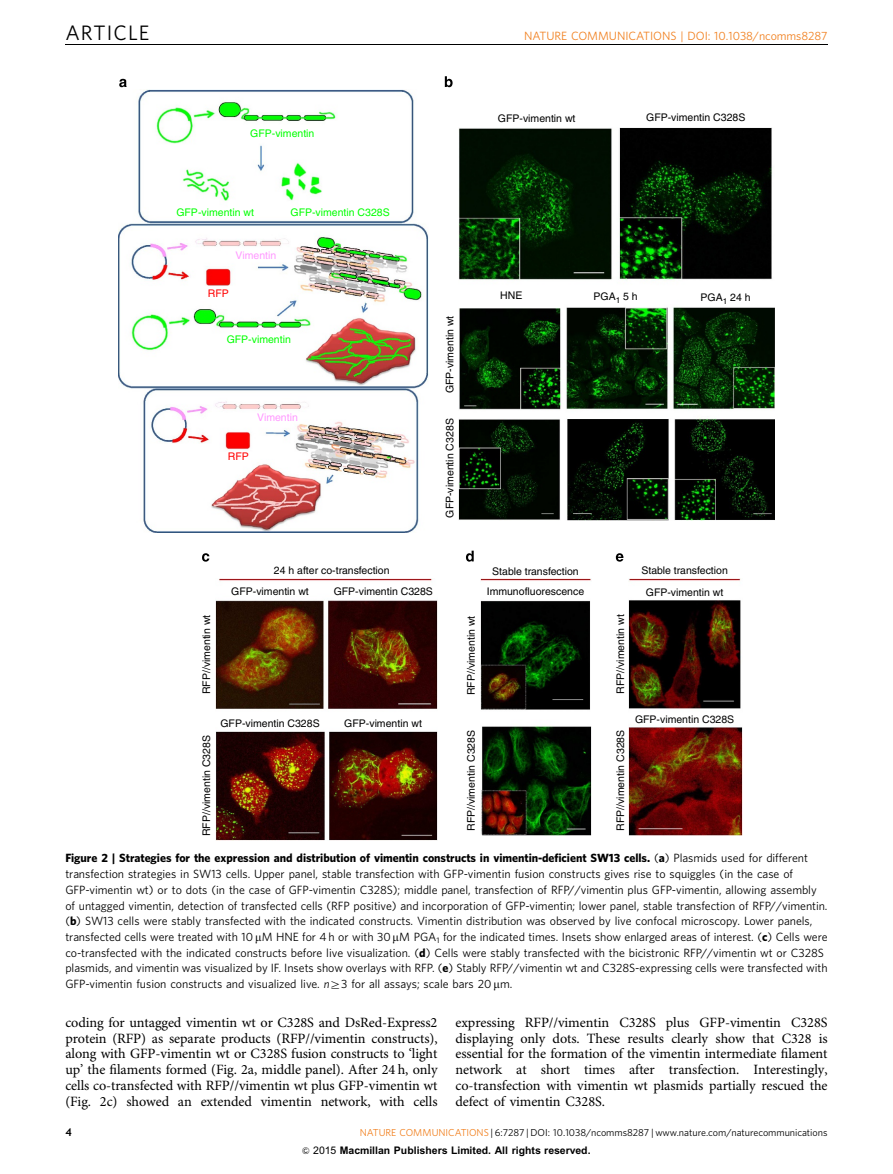
<style>
.page{position:relative;width:893px;height:1174px;background:#fff}
.page>*{position:absolute;margin:0;border:0;box-sizing:border-box;transform-origin:0 0}
.t1{font:20.85px "Adv O Tea 1 a 7398";letter-spacing:.055em;color:#000}
.t2{font:14.25px/15.8px "Adv OT1 ef 757 c 0";color:#000;text-align:justify}
.t3{font:12px/15.8px "Adv O Tea 1 a 7398";color:#000}
.t4{font:12px "Adv O Tcb 88 df 00";color:#000}
.t5{font:12px "Adv O Tea 1 a 7398";color:#f1801f}
.t6{font:10.8px "Adv T Tda 6 f 6 cb 8.B";color:#000}
.t7{font:10.5px/19.6px "Helvetica";color:#000;text-align:center}
.t8{font:10.5px "Helvetica";color:#0f0}
.t9{font:10.5px "Adv PAD35";color:#000}
.t10{font:10.5px "Helvetica";color:#f9f}
.t11{font:10.5px "Helvetica";color:#f00}
.t12{font:10.05px "Adv O Tea 1 a 7398";color:#000}
.s1{font-family:"Adv O Tea 1 a 7398"}
.s2{font-family:"Adv O Tcb 88 df 00"}
.s3{font-family:"Adv Pi 1"}
.s4{font-family:"Adv OT9 bd 21 c 25.I"}
.s5{font-family:"Adv Els ent 5"}
.s6{color:#f1801f}
.s7{font-family:"Adv TA42"}
.s8{font-family:"Adv PAD33"}
</style>
<div class="page">
<img style="left:459px;top:127px;width:316px;height:393px">
<img style="left:481px;top:578px;width:111px;height:257px">
<img style="left:118px;top:89px;width:310px;height:444px">
<img style="left:215px;top:578px;width:222px;height:262px">
<img style="left:629px;top:578px;width:113px;height:257px">
<svg style="left:119px;top:79px;width:8px;height:8px"></svg>
<svg style="left:445px;top:76px;width:8px;height:11px"></svg>
<svg style="left:202px;top:553px;width:7px;height:8px"></svg>
<svg style="left:466px;top:550px;width:8px;height:11px"></svg>
<svg style="left:616px;top:553px;width:7px;height:8px"></svg>
<hr style="left:65px;top:44px;width:763px;height:1px;background:#000">
<h1 class="t1" style="left:65px;top:25px;width:85px">ARTICLE</h1>
<p class="t5" style="left:524px;top:32px;width:305px">NATURE COMMUNICATIONS | DOI: 10.1038/ncomms8287</p>
<p class="t8" style="left:250px;top:129px;width:66px">GFP-vimentin</p>
<p class="t8" style="left:176px;top:208px;width:79px">GFP-vimentin wt</p>
<p class="t8" style="left:290px;top:208px;width:101px">GFP-vimentin C328S</p>
<p class="t10" style="left:236px;top:251px;width:42px">Vimentin</p>
<p class="t11" style="left:208px;top:289px;width:22px">RFP</p>
<p class="t8" style="left:227px;top:335px;width:66px">GFP-vimentin</p>
<p class="t10" style="left:257px;top:414px;width:42px">Vimentin</p>
<p class="t11" style="left:228px;top:452px;width:22px">RFP</p>
<p class="t7" style="left:498px;top:109px;width:79px">GFP-vimentin wt</p>
<p class="t7" style="left:646px;top:108px;width:101px">GFP-vimentin C328S</p>
<p class="t7" style="left:441px;top:393px;width:79px;rotate:-90deg">GFP-vimentin wt</p>
<p class="t7" style="left:441px;top:517px;width:101px;rotate:-90deg">GFP-vimentin C328S</p>
<p class="t7" style="left:500px;top:287px;width:24px">HNE</p>
<p class="t7" style="left:593px;top:287px;width:46px">PGA<sub>1</sub> 5 h</p>
<p class="t7" style="left:701px;top:288px;width:52px">PGA<sub>1</sub> 24 h</p>
<p class="t7" style="left:198px;top:694px;width:81px;rotate:-90deg">RFP//vimentin wt</p>
<p class="t7" style="left:198px;top:836px;width:102px;rotate:-90deg">RFP//vimentin C328S</p>
<p class="t7" style="left:274px;top:562px;width:117px">24 h after co-transfection</p>
<p class="t7" style="left:487px;top:563px;width:99px">Stable transfection<br>Immunofluorescence</p>
<p class="t7" style="left:462px;top:695px;width:81px;rotate:-90deg">RFP//vimentin wt</p>
<p class="t7" style="left:611px;top:694px;width:81px;rotate:-90deg">RFP//vimentin wt</p>
<p class="t7" style="left:462px;top:831px;width:102px;rotate:-90deg">RFP//vimentin C328S</p>
<p class="t7" style="left:231px;top:582px;width:79px">GFP-vimentin wt</p>
<p class="t7" style="left:334px;top:582px;width:101px">GFP-vimentin C328S</p>
<p class="t7" style="left:344px;top:714px;width:79px">GFP-vimentin wt</p>
<p class="t7" style="left:220px;top:714px;width:101px">GFP-vimentin C328S</p>
<p class="t7" style="left:611px;top:830px;width:102px;rotate:-90deg">RFP//vimentin C328S</p>
<p class="t7" style="left:641px;top:561px;width:88px">Stable transfection</p>
<p class="t7" style="left:646px;top:584px;width:79px">GFP-vimentin wt</p>
<p class="t7" style="left:635px;top:710px;width:101px">GFP-vimentin C328S</p>
<p class="t4" style="left:65px;top:853px;width:744px">Figure 2 | Strategies for the expression and distribution of vimentin constructs in vimentin-deficient SW13 cells. <span class="s1">(</span>a<span class="s1">) Plasmids used for different</span></p>
<p class="t3" style="left:65px;top:867px;width:764px">transfection strategies in SW13 cells. Upper panel, stable transfection with GFP-vimentin fusion constructs gives rise to squiggles (in the case of GFP-vimentin wt) or to dots (in the case of GFP-vimentin C328S); middle panel, transfection of RFP//vimentin plus GFP-vimentin, allowing assembly of untagged vimentin, detection of transfected cells (RFP positive) and incorporation of GFP-vimentin; lower panel, stable transfection of RFP//vimentin. (<span class="s2">b</span>) SW13 cells were stably transfected with the indicated constructs. Vimentin distribution was observed by live confocal microscopy. Lower panels, transfected cells were treated with 10 <span class="s3">M</span>M HNE for 4 h or with 30 <span class="s3">M</span>M PGA<sub>1</sub> for the indicated times. Insets show enlarged areas of interest. (<span class="s2">c</span>) Cells were co-transfected with the indicated constructs before live visualization. (<span class="s2">d</span>) Cells were stably transfected with the bicistronic RFP//vimentin wt or C328S plasmids, and vimentin was visualized by IF. Insets show overlays with RFP. (<span class="s2">e</span>) Stably RFP//vimentin wt and C328S-expressing cells were transfected with GFP-vimentin fusion constructs and visualized live. <span class="s4">n</span><span class="s5">Z</span>3 for all assays; scale bars 20 <span class="s3">M</span>m.</p>
<p class="t2" style="left:65px;top:1016px;width:374px">coding for untagged vimentin wt or C328S and DsRed-Express2 protein (RFP) as separate products (RFP//vimentin constructs), along with GFP-vimentin wt or C328S fusion constructs to ‘light up’ the filaments formed (Fig. 2a, middle panel). After 24 h, only cells co-transfected with RFP//vimentin wt plus GFP-vimentin wt (Fig. 2c) showed an extended vimentin network, with cells</p>
<p class="t2" style="left:455px;top:1016px;width:374px">expressing RFP//vimentin C328S plus GFP-vimentin C328S displaying only dots. These results clearly show that C328 is essential for the formation of the vimentin intermediate filament network at short times after transfection. Interestingly, co-transfection with vimentin wt plasmids partially rescued the defect of vimentin C328S.</p>
<p class="t6" style="left:65px;top:1128px;width:8px">4</p>
<p class="t12" style="left:360px;top:1128px;width:469px"><span class="s6">NATURE COMMUNICATIONS</span> | 6:7287 | DOI: 10.1038/ncomms8287 | www.nature.com/naturecommunications</p>
<p class="t9" style="left:302px;top:1146px;width:290px"><span class="s7">&amp;</span> <span class="s8">2015</span> Macmillan Publishers Limited. All rights reserved.</p>
</div>
